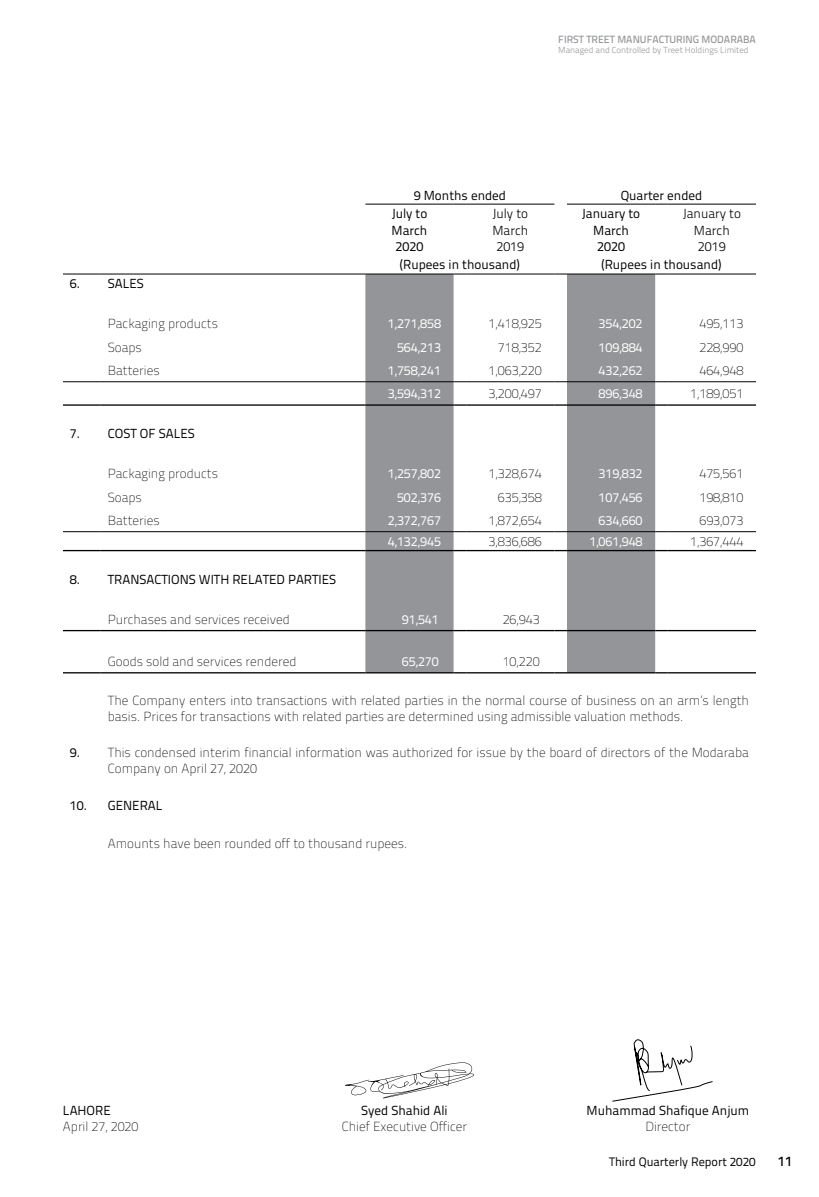
<style>
.page{position:relative;width:819px;height:1197px;background:#fff}
.page>*{position:absolute;margin:0;border:0;box-sizing:border-box;transform-origin:0 0}
.t1{font:14px "Titillium Text 25 L 600 wt";color:#000}
.t2{font:13.12px/15.8px "Titillium Text 25 L 1 wt";color:#000}
.t3{font:13.12px/16.8px "Titillium Text 25 L 400 wt";color:#000;text-align:center}
.t4{font:13.12px "Titillium Text 25 L 400 wt";color:#fff}
.t5{font:13.12px/16.8px "Titillium Text 25 L 250 wt";color:#000;text-align:center}
.t6{font:12.25px "Titillium Text 25 L 400 wt";color:#000}
.t7{font:10.5px "Titillium Text 25 L 600 wt";color:#939598}
.t8{font:8.75px "Titillium Text 25 L 250 wt";color:#939598}
.s1{font-family:"Titillium Text 25 L 400 wt"}
</style>
<div class="page">
<svg style="left:365px;top:275px;width:290px;height:397px;fill:#939598"></svg>
<hr style="left:63px;top:381px;width:38px;height:1px;background:#000">
<hr style="left:101px;top:381px;width:264px;height:1px;background:#000">
<hr style="left:365px;top:381px;width:89px;height:1px;background:#000">
<svg style="left:454px;top:381px;width:12px;height:1px"></svg>
<hr style="left:466px;top:381px;width:88px;height:1px;background:#000">
<svg style="left:554px;top:381px;width:13px;height:1px"></svg>
<hr style="left:567px;top:381px;width:88px;height:1px;background:#000">
<svg style="left:655px;top:381px;width:13px;height:1px"></svg>
<hr style="left:668px;top:381px;width:88px;height:1px;background:#000">
<hr style="left:365px;top:204px;width:89px;height:1px;background:#000">
<svg style="left:454px;top:204px;width:12px;height:1px"></svg>
<hr style="left:466px;top:204px;width:88px;height:1px;background:#000">
<hr style="left:567px;top:204px;width:88px;height:1px;background:#000">
<svg style="left:655px;top:204px;width:13px;height:1px"></svg>
<hr style="left:668px;top:204px;width:88px;height:1px;background:#000">
<hr style="left:63px;top:274px;width:38px;height:1px;background:#000">
<hr style="left:101px;top:274px;width:264px;height:1px;background:#000">
<hr style="left:365px;top:274px;width:89px;height:1px;background:#000">
<svg style="left:454px;top:274px;width:12px;height:1px"></svg>
<hr style="left:466px;top:274px;width:88px;height:1px;background:#000">
<svg style="left:554px;top:274px;width:13px;height:1px"></svg>
<hr style="left:567px;top:274px;width:88px;height:1px;background:#000">
<svg style="left:655px;top:274px;width:13px;height:1px"></svg>
<hr style="left:668px;top:274px;width:88px;height:1px;background:#000">
<hr style="left:63px;top:550px;width:38px;height:1px;background:#000">
<hr style="left:101px;top:550px;width:264px;height:1px;background:#000">
<hr style="left:365px;top:550px;width:89px;height:1px;background:#000">
<svg style="left:454px;top:550px;width:12px;height:1px"></svg>
<hr style="left:466px;top:550px;width:88px;height:1px;background:#000">
<svg style="left:554px;top:550px;width:13px;height:1px"></svg>
<hr style="left:567px;top:550px;width:88px;height:1px;background:#000">
<svg style="left:655px;top:550px;width:13px;height:1px"></svg>
<hr style="left:668px;top:550px;width:88px;height:1px;background:#000">
<hr style="left:63px;top:531px;width:38px;height:1px;background:#000">
<hr style="left:101px;top:531px;width:264px;height:1px;background:#000">
<hr style="left:365px;top:531px;width:89px;height:1px;background:#000">
<svg style="left:454px;top:531px;width:12px;height:1px"></svg>
<hr style="left:466px;top:531px;width:88px;height:1px;background:#000">
<svg style="left:554px;top:531px;width:13px;height:1px"></svg>
<hr style="left:567px;top:531px;width:88px;height:1px;background:#000">
<svg style="left:655px;top:531px;width:13px;height:1px"></svg>
<hr style="left:668px;top:531px;width:88px;height:1px;background:#000">
<hr style="left:63px;top:404px;width:38px;height:2px;background:#000">
<hr style="left:101px;top:404px;width:264px;height:2px;background:#000">
<hr style="left:365px;top:404px;width:89px;height:2px;background:#000">
<svg style="left:454px;top:404px;width:12px;height:2px"></svg>
<hr style="left:466px;top:404px;width:88px;height:2px;background:#000">
<svg style="left:554px;top:404px;width:13px;height:2px"></svg>
<hr style="left:567px;top:404px;width:88px;height:2px;background:#000">
<svg style="left:655px;top:404px;width:13px;height:2px"></svg>
<hr style="left:668px;top:404px;width:88px;height:2px;background:#000">
<hr style="left:63px;top:630px;width:38px;height:1px;background:#000">
<hr style="left:101px;top:630px;width:264px;height:1px;background:#000">
<hr style="left:365px;top:630px;width:89px;height:1px;background:#000">
<svg style="left:454px;top:630px;width:12px;height:1px"></svg>
<hr style="left:466px;top:630px;width:88px;height:1px;background:#000">
<svg style="left:554px;top:630px;width:13px;height:1px"></svg>
<hr style="left:567px;top:630px;width:88px;height:1px;background:#000">
<svg style="left:655px;top:630px;width:13px;height:1px"></svg>
<hr style="left:668px;top:630px;width:88px;height:1px;background:#000">
<hr style="left:63px;top:672px;width:38px;height:1px;background:#000">
<hr style="left:101px;top:672px;width:264px;height:1px;background:#000">
<hr style="left:365px;top:672px;width:89px;height:1px;background:#000">
<svg style="left:454px;top:672px;width:12px;height:1px"></svg>
<hr style="left:466px;top:672px;width:88px;height:1px;background:#000">
<svg style="left:554px;top:672px;width:13px;height:1px"></svg>
<hr style="left:567px;top:672px;width:88px;height:1px;background:#000">
<svg style="left:655px;top:672px;width:13px;height:1px"></svg>
<hr style="left:668px;top:672px;width:88px;height:1px;background:#000">
<svg style="left:345px;top:1062px;width:129px;height:36px"></svg>
<svg style="left:612px;top:1039px;width:101px;height:63px"></svg>
<p class="t7" style="left:558px;top:31px;width:199px">FIRST TREET MANUFACTURING MODARABA</p>
<p class="t8" style="left:558px;top:44px;width:192px">Managed and Controlled by Treet Holdings Limited</p>
<p class="t3" style="left:414px;top:186px;width:94px">9 Months ended</p>
<p class="t3" style="left:621px;top:186px;width:83px">Quarter ended</p>
<p class="t3" style="left:392px;top:204px;width:37px">July to<br>March<br>2020</p>
<p class="t5" style="left:492px;top:204px;width:37px">July to<br>March<br>2019</p>
<p class="t3" style="left:582px;top:204px;width:60px">January to<br>March<br>2020</p>
<p class="t5" style="left:683px;top:204px;width:60px">January to<br>March<br>2019</p>
<p class="t3" style="left:400px;top:256px;width:122px">(Rupees in thousand)</p>
<p class="t3" style="left:601px;top:256px;width:122px">(Rupees in thousand)</p>
<p class="t3" style="left:70px;top:275px;width:75px">6. SALES</p>
<p class="t2" style="left:108px;top:315px;width:112px">Packaging products</p>
<p class="t4" style="left:388px;top:314px;width:55px">1,271,858</p>
<p class="t2" style="left:489px;top:315px;width:55px">1,418,925</p>
<p class="t4" style="left:599px;top:314px;width:45px">354,202</p>
<p class="t2" style="left:699px;top:315px;width:45px">495,113</p>
<p class="t2" style="left:108px;top:339px;width:36px">Soaps</p>
<p class="t4" style="left:397px;top:337px;width:45px">564,213</p>
<p class="t2" style="left:498px;top:339px;width:45px">718,352</p>
<p class="t4" style="left:599px;top:337px;width:45px">109,884</p>
<p class="t2" style="left:699px;top:339px;width:45px">228,990</p>
<p class="t2" style="left:108px;top:362px;width:53px">Batteries</p>
<p class="t4" style="left:388px;top:361px;width:55px">1,758,241</p>
<p class="t2" style="left:489px;top:362px;width:55px">1,063,220</p>
<p class="t4" style="left:599px;top:361px;width:45px">432,262</p>
<p class="t2" style="left:699px;top:362px;width:45px">464,948</p>
<p class="t4" style="left:388px;top:384px;width:55px">3,594,312</p>
<p class="t2" style="left:489px;top:385px;width:55px">3,200,497</p>
<p class="t4" style="left:599px;top:384px;width:45px">896,348</p>
<p class="t2" style="left:690px;top:385px;width:55px">1,189,051</p>
<p class="t3" style="left:70px;top:425px;width:126px">7. COST OF SALES</p>
<p class="t2" style="left:108px;top:465px;width:112px">Packaging products</p>
<p class="t4" style="left:388px;top:464px;width:55px">1,257,802</p>
<p class="t2" style="left:489px;top:465px;width:55px">1,328,674</p>
<p class="t4" style="left:599px;top:464px;width:45px">319,832</p>
<p class="t2" style="left:699px;top:465px;width:45px">475,561</p>
<p class="t2" style="left:108px;top:489px;width:36px">Soaps</p>
<p class="t4" style="left:397px;top:487px;width:45px">502,376</p>
<p class="t2" style="left:498px;top:489px;width:45px">635,358</p>
<p class="t4" style="left:599px;top:487px;width:45px">107,456</p>
<p class="t2" style="left:699px;top:489px;width:45px">198,810</p>
<p class="t2" style="left:108px;top:512px;width:53px">Batteries</p>
<p class="t4" style="left:388px;top:511px;width:55px">2,372,767</p>
<p class="t2" style="left:489px;top:512px;width:55px">1,872,654</p>
<p class="t4" style="left:599px;top:511px;width:45px">634,660</p>
<p class="t2" style="left:699px;top:512px;width:45px">693,073</p>
<p class="t4" style="left:388px;top:532px;width:55px">4,132,945</p>
<p class="t2" style="left:489px;top:533px;width:55px">3,836,686</p>
<p class="t4" style="left:589px;top:532px;width:55px">1,061,948</p>
<p class="t2" style="left:690px;top:533px;width:55px">1,367,444</p>
<p class="t3" style="left:70px;top:570px;width:268px">8. TRANSACTIONS WITH RELATED PARTIES</p>
<p class="t2" style="left:108px;top:611px;width:183px">Purchases and services received</p>
<p class="t4" style="left:402px;top:610px;width:39px">91,541</p>
<p class="t2" style="left:503px;top:611px;width:39px">26,943</p>
<p class="t2" style="left:108px;top:653px;width:190px">Goods sold and services rendered</p>
<p class="t4" style="left:402px;top:652px;width:39px">65,270</p>
<p class="t2" style="left:503px;top:653px;width:39px">10,220</p>
<p class="t2" style="left:108px;top:692px;width:643px">The Company enters into transactions with related parties in the normal course of business on an arm’s length basis. Prices for transactions with related parties are determined using admissible valuation methods.</p>
<p class="t2" style="left:108px;top:744px;width:643px;text-indent:-38px"><span class="s1">9.</span> This condensed interim financial information was authorized for issue by the board of directors of the Modaraba<br>Company on April 27, 2020</p>
<p class="t3" style="left:70px;top:797px;width:94px">10. GENERAL</p>
<p class="t2" style="left:108px;top:835px;width:301px">Amounts have been rounded off to thousand rupees.</p>
<p class="t3" style="left:63px;top:1101px;width:49px">LAHORE</p>
<p class="t2" style="left:63px;top:1118px;width:77px">April 27, 2020</p>
<p class="t3" style="left:361px;top:1101px;width:88px">Syed Shahid Ali</p>
<p class="t2" style="left:342px;top:1118px;width:127px">Chief Executive Officer</p>
<p class="t3" style="left:587px;top:1101px;width:164px">Muhammad Shafique Anjum</p>
<p class="t2" style="left:646px;top:1118px;width:46px">Director</p>
<p class="t6" style="left:609px;top:1152px;width:148px">Third Quarterly Report 2020</p>
<p class="t1" style="left:778px;top:1150px;width:16px">11</p>
</div>
